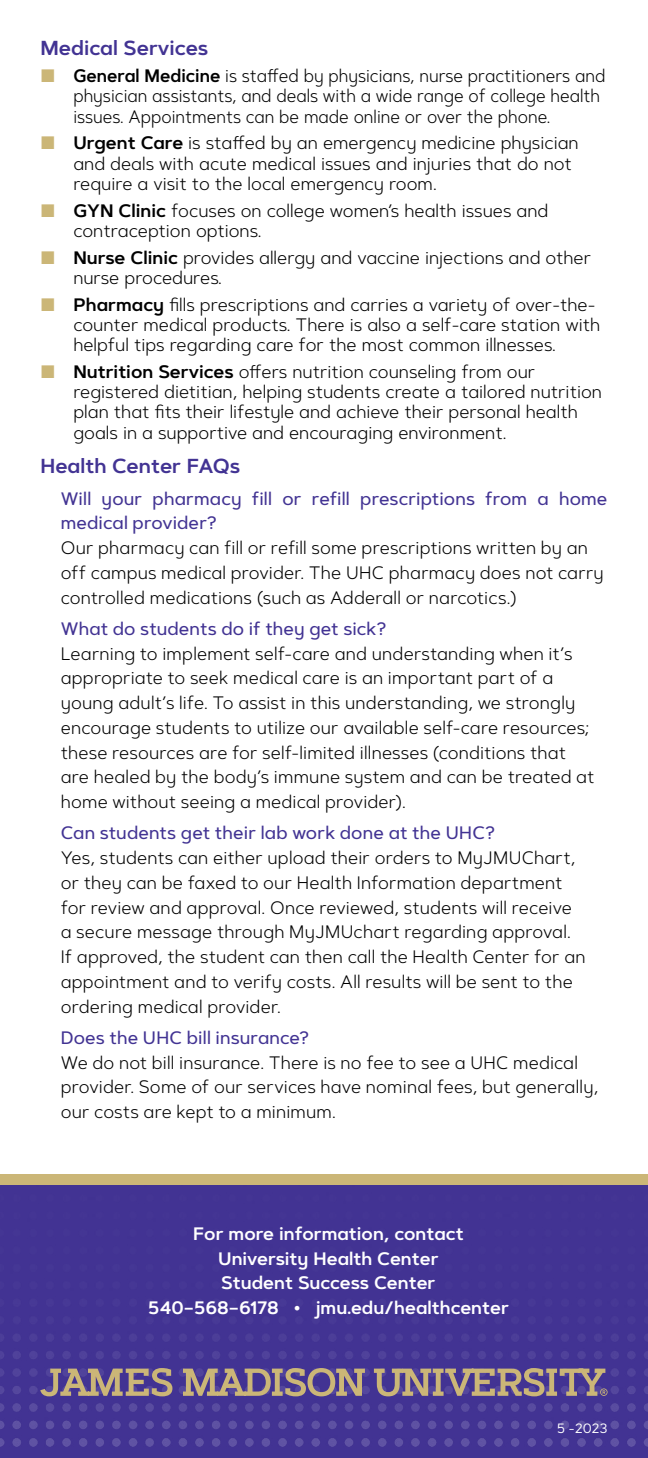
<style>
.page{position:relative;width:648px;height:1458px;background:#fff}
.page>*{position:absolute;margin:0;border:0;box-sizing:border-box;transform-origin:0 0}
.t1{font:600 20.25px "Artegra Sans Alt";color:#423393}
.t2{font:300 18px/24.8px "Artegra Sans Alt";color:#000}
.t3{font:300 18px/20.2px "Artegra Sans Alt";color:#000;scale:.95 1}
.t4{font:500 18px/24.8px "Artegra Sans Alt";letter-spacing:.01em;color:#423393}
.t5{font:600 18px/24.8px "Artegra Sans Alt";color:#fff;text-align:center}
.t6{font:13.5px "Artegra Sans Alt";color:#fff}
.s1{color:#cbb677}
.s2{font-weight:600}
</style>
<div class="page">
<div style="left:0;top:1174px;width:648px;height:284px;background:#423393"></div>
<img style="left:0;top:1334px;width:648px;height:113px">
<svg style="left:40px;top:1368px;width:568px;height:28px"></svg>
<div style="left:0;top:1174px;width:648px;height:11px;background:#cbb677"></div>
<p class="t1" style="left:40px;top:34px;width:169px">Medical Services</p>
<p class="t3" style="left:73px;top:65px;width:562px;text-indent:-33px"><span class="s1">■</span> <span class="s2">General Medicine</span> is staffed by physicians, nurse practitioners and physician assistants, and deals with a wide range of college health issues. Appointments can be made online or over the phone.</p>
<p class="t2" style="left:73px;top:133px;width:507px;line-height:20.2px;text-indent:-33px"><span class="s1">■</span> <span class="s2">Urgent Care</span> is staffed by an emergency medicine physician and deals with acute medical issues and injuries that do not require a visit to the local emergency room.</p>
<p class="t2" style="left:73px;top:200px;width:477px;line-height:20.2px;text-indent:-33px"><span class="s1">■</span> <span class="s2">GYN Clinic</span> focuses on college women’s health issues and contraception options.</p>
<p class="t2" style="left:73px;top:247px;width:519px;line-height:20.2px;text-indent:-33px"><span class="s1">■</span> <span class="s2">Nurse Clinic</span> provides allergy and vaccine injections and other nurse procedures.</p>
<p class="t2" style="left:73px;top:294px;width:528px;line-height:20.2px;text-indent:-33px"><span class="s1">■</span> <span class="s2">Pharmacy</span> fills prescriptions and carries a variety of over-the&shy;counter medical products. There is also a self-care station with helpful tips regarding care for the most common illnesses.</p>
<p class="t2" style="left:73px;top:361px;width:530px;line-height:20.2px;text-indent:-33px"><span class="s1">■</span> <span class="s2">Nutrition Services</span> offers nutrition counseling from our registered dietitian, helping students create a tailored nutrition plan that fits their lifestyle and achieve their personal health goals in a supportive and encouraging environment.</p>
<p class="t1" style="left:40px;top:452px;width:201px">Health Center FAQs</p>
<p class="t4" style="left:61px;top:486px;width:548px">Will your pharmacy fill or refill prescriptions from a home medical provider?</p>
<p class="t2" style="left:61px;top:535px;width:545px">Our pharmacy can fill or refill some prescriptions written by an off campus medical provider. The UHC pharmacy does not carry controlled medications (such as Adderall or narcotics.)</p>
<p class="t4" style="left:61px;top:616px;width:327px">What do students do if they get sick?</p>
<p class="t2" style="left:61px;top:641px;width:535px">Learning to implement self-care and understanding when it’s appropriate to seek medical care is an important part of a young adult’s life. To assist in this understanding, we strongly encourage students to utilize our available self-care resources; these resources are for self-limited illnesses (conditions that are healed by the body’s immune system and can be treated at home without seeing a medical provider).</p>
<p class="t4" style="left:61px;top:821px;width:436px">Can students get their lab work done at the UHC?</p>
<p class="t2" style="left:61px;top:845px;width:526px">Yes, students can either upload their orders to MyJMUChart, or they can be faxed to our Health Information department for review and approval. Once reviewed, students will receive a secure message through MyJMUchart regarding approval.<br>If approved, the student can then call the Health Center for an appointment and to verify costs. All results will be sent to the ordering medical provider.</p>
<p class="t4" style="left:61px;top:1025px;width:250px">Does the UHC bill insurance?</p>
<p class="t2" style="left:61px;top:1050px;width:539px">We do not bill insurance. There is no fee to see a UHC medical provider. Some of our services have nominal fees, but generally, our costs are kept to a minimum.</p>
<p class="t5" style="left:148px;top:1221px;width:363px">For more information, contact<br>University Health Center<br>Student Success Center<br>540–568–6178 • jmu.edu/healthcenter</p>
<p class="t6" style="left:557px;top:1419px;width:52px">5 -2023</p>
</div>
